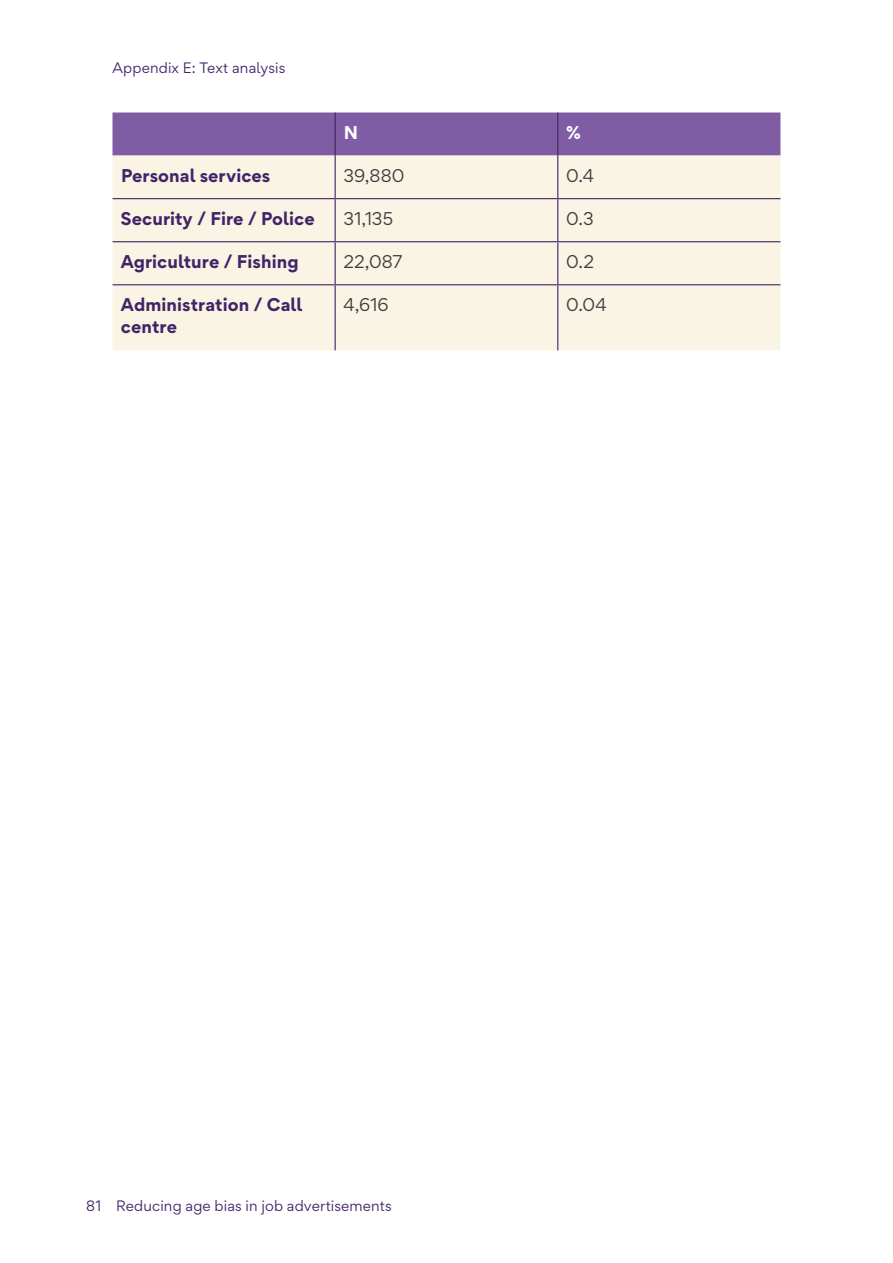
<style>
.page{position:relative;width:893px;height:1263px;background:#fff}
.page>*{position:absolute;margin:0;border:0;box-sizing:border-box;transform-origin:0 0}
.t1{font:700 16.5px/22.5px "Gordita";letter-spacing:.005em;color:#412468}
.t2{font:16.5px "Gordita";color:#3c3c3b}
.t3{font:700 16.5px "Gordita";color:#fff}
.t4{font:13.5px "Gordita";letter-spacing:.01em;color:#412468}
</style>
<div class="page">
<div style="left:112px;top:112px;width:668px;height:44px;background:#7f5ca3"></div>
<div style="left:112px;top:156px;width:668px;height:194px;background:#f9f4e3"></div>
<hr style="left:335px;top:112px;width:1px;height:44px;background:#412468">
<hr style="left:557px;top:112px;width:1px;height:44px;background:#412468">
<hr style="left:335px;top:156px;width:1px;height:42px;background:#412468">
<hr style="left:557px;top:156px;width:1px;height:42px;background:#412468">
<hr style="left:112px;top:198px;width:223px;height:1px;background:#412468">
<hr style="left:335px;top:198px;width:223px;height:1px;background:#412468">
<hr style="left:335px;top:199px;width:1px;height:42px;background:#412468">
<hr style="left:558px;top:198px;width:222px;height:1px;background:#412468">
<hr style="left:557px;top:199px;width:1px;height:42px;background:#412468">
<hr style="left:112px;top:241px;width:223px;height:1px;background:#412468">
<hr style="left:335px;top:241px;width:223px;height:1px;background:#412468">
<hr style="left:335px;top:242px;width:1px;height:42px;background:#412468">
<hr style="left:558px;top:241px;width:222px;height:1px;background:#412468">
<hr style="left:557px;top:242px;width:1px;height:42px;background:#412468">
<hr style="left:112px;top:284px;width:223px;height:1px;background:#412468">
<hr style="left:335px;top:284px;width:223px;height:1px;background:#412468">
<hr style="left:335px;top:285px;width:1px;height:65px;background:#412468">
<hr style="left:558px;top:284px;width:222px;height:1px;background:#412468">
<hr style="left:557px;top:285px;width:1px;height:65px;background:#412468">
<p class="t4" style="left:112px;top:58px;width:174px">Appendix E: Text analysis</p>
<p class="t3" style="left:344px;top:119px;width:16px">N</p>
<p class="t3" style="left:566px;top:119px;width:16px">%</p>
<p class="t1" style="left:121px;top:164px;width:151px">Personal services</p>
<p class="t2" style="left:344px;top:163px;width:62px">39,880</p>
<p class="t2" style="left:566px;top:163px;width:29px">0.4</p>
<p class="t1" style="left:121px;top:207px;width:195px">Security / Fire / Police</p>
<p class="t2" style="left:344px;top:206px;width:51px">31,135</p>
<p class="t2" style="left:566px;top:206px;width:29px">0.3</p>
<p class="t1" style="left:121px;top:250px;width:179px">Agriculture / Fishing</p>
<p class="t2" style="left:344px;top:249px;width:60px">22,087</p>
<p class="t2" style="left:566px;top:249px;width:29px">0.2</p>
<p class="t1" style="left:121px;top:293px;width:183px">Administration / Call centre</p>
<p class="t2" style="left:344px;top:292px;width:47px">4,616</p>
<p class="t2" style="left:566px;top:292px;width:42px">0.04</p>
<p class="t4" style="left:86px;top:1195px;width:307px">81 Reducing age bias in job advertisements</p>
</div>
